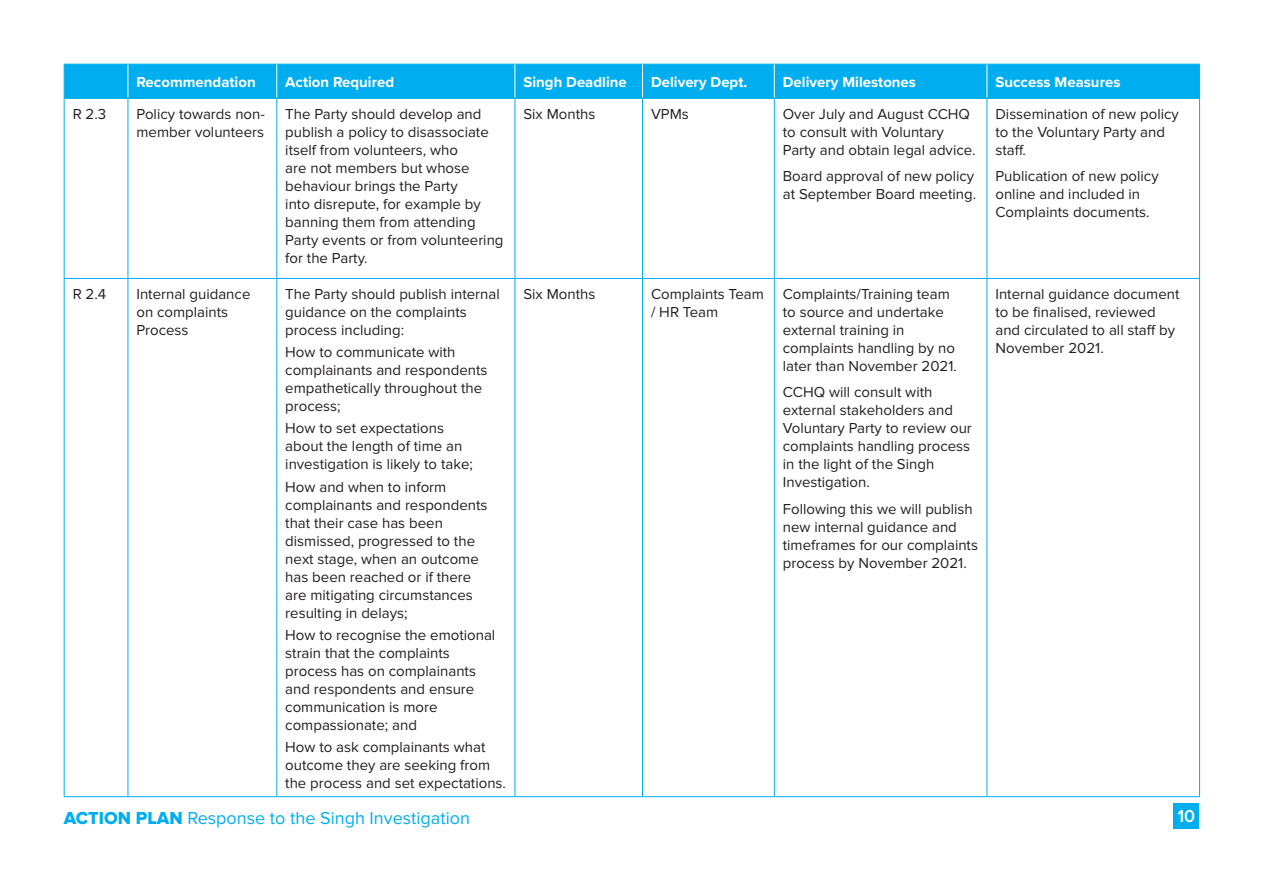
<style>
.page{position:relative;width:1263px;height:893px;background:#fff}
.page>*{position:absolute;margin:0;border:0;box-sizing:border-box;transform-origin:0 0}
.t1{font:18px "Proxima Nova";color:#00aeef}
.t2{font:600 18px "Proxima Nova";color:#fff}
.t3{font:15px/18px "Proxima Nova";color:#231f20}
.t4{font:700 15px "Proxima Nova";color:#fff}
.s1{font-family:"Proxima Nova Extrabld"}
</style>
<div class="page">
<div style="left:65px;top:65px;width:1134px;height:32px;background:#00aeef"></div>
<hr style="left:65px;top:97px;width:63px;height:2px;background:#00aeef">
<hr style="left:128px;top:97px;width:149px;height:2px;background:#00aeef">
<hr style="left:277px;top:97px;width:238px;height:2px;background:#00aeef">
<hr style="left:515px;top:97px;width:127px;height:2px;background:#00aeef">
<hr style="left:642px;top:97px;width:132px;height:2px;background:#00aeef">
<hr style="left:774px;top:97px;width:213px;height:2px;background:#00aeef">
<hr style="left:987px;top:97px;width:212px;height:2px;background:#00aeef">
<hr style="left:64px;top:64px;width:64px;height:1px;background:#00aeef">
<hr style="left:64px;top:65px;width:1px;height:33px;background:#00aeef">
<hr style="left:128px;top:64px;width:149px;height:1px;background:#00aeef">
<hr style="left:277px;top:64px;width:238px;height:1px;background:#00aeef">
<hr style="left:515px;top:64px;width:127px;height:1px;background:#00aeef">
<hr style="left:642px;top:64px;width:132px;height:1px;background:#00aeef">
<hr style="left:774px;top:64px;width:213px;height:1px;background:#00aeef">
<hr style="left:987px;top:64px;width:213px;height:1px;background:#00aeef">
<hr style="left:1199px;top:65px;width:1px;height:33px;background:#00aeef">
<hr style="left:64px;top:98px;width:1px;height:180px;background:#00aeef">
<hr style="left:128px;top:99px;width:1px;height:179px;background:#00aeef">
<hr style="left:276px;top:99px;width:1px;height:179px;background:#00aeef">
<hr style="left:514px;top:99px;width:1px;height:179px;background:#00aeef">
<hr style="left:642px;top:99px;width:1px;height:179px;background:#00aeef">
<hr style="left:774px;top:99px;width:1px;height:179px;background:#00aeef">
<hr style="left:986px;top:99px;width:1px;height:179px;background:#00aeef">
<hr style="left:1199px;top:98px;width:1px;height:180px;background:#00aeef">
<hr style="left:64px;top:279px;width:1px;height:517px;background:#00aeef">
<hr style="left:128px;top:279px;width:1px;height:517px;background:#00aeef">
<hr style="left:276px;top:279px;width:1px;height:517px;background:#00aeef">
<hr style="left:514px;top:279px;width:1px;height:517px;background:#00aeef">
<hr style="left:642px;top:279px;width:1px;height:517px;background:#00aeef">
<hr style="left:774px;top:279px;width:1px;height:517px;background:#00aeef">
<hr style="left:986px;top:279px;width:1px;height:517px;background:#00aeef">
<hr style="left:1199px;top:279px;width:1px;height:517px;background:#00aeef">
<hr style="left:128px;top:65px;width:1px;height:32px;background:#fff">
<hr style="left:276px;top:65px;width:1px;height:32px;background:#fff">
<hr style="left:514px;top:65px;width:1px;height:32px;background:#fff">
<hr style="left:642px;top:65px;width:1px;height:32px;background:#fff">
<hr style="left:774px;top:65px;width:1px;height:32px;background:#fff">
<hr style="left:986px;top:65px;width:1px;height:32px;background:#fff">
<hr style="left:64px;top:278px;width:64px;height:1px;background:#00aeef">
<hr style="left:128px;top:278px;width:149px;height:1px;background:#00aeef">
<hr style="left:277px;top:278px;width:238px;height:1px;background:#00aeef">
<hr style="left:515px;top:278px;width:127px;height:1px;background:#00aeef">
<hr style="left:642px;top:278px;width:132px;height:1px;background:#00aeef">
<hr style="left:774px;top:278px;width:213px;height:1px;background:#00aeef">
<hr style="left:987px;top:278px;width:213px;height:1px;background:#00aeef">
<hr style="left:64px;top:796px;width:64px;height:1px;background:#00aeef">
<hr style="left:128px;top:796px;width:149px;height:1px;background:#00aeef">
<hr style="left:277px;top:796px;width:238px;height:1px;background:#00aeef">
<hr style="left:515px;top:796px;width:127px;height:1px;background:#00aeef">
<hr style="left:642px;top:796px;width:132px;height:1px;background:#00aeef">
<hr style="left:774px;top:796px;width:213px;height:1px;background:#00aeef">
<hr style="left:987px;top:796px;width:213px;height:1px;background:#00aeef">
<div style="left:1174px;top:804px;width:25px;height:25px;background:#00aeef"></div>
<p class="t4" style="left:136px;top:71px;width:121px">Recommendation</p>
<p class="t4" style="left:285px;top:71px;width:110px">Action Required</p>
<p class="t4" style="left:523px;top:71px;width:105px">Singh Deadline</p>
<p class="t4" style="left:651px;top:71px;width:98px">Delivery Dept.</p>
<p class="t4" style="left:783px;top:71px;width:135px">Delivery Milestones</p>
<p class="t4" style="left:995px;top:71px;width:127px">Success Measures</p>
<p class="t3" style="left:73px;top:105px;width:35px">R 2.3</p>
<p class="t3" style="left:136px;top:105px;width:130px">Policy towards non&shy;member volunteers</p>
<p class="t3" style="left:285px;top:105px;width:220px">The Party should develop and publish a policy to disassociate itself from volunteers, who<br>are not members but whose behaviour brings the Party<br>into disrepute, for example by banning them from attending<br>Party events or from volunteering for the Party.</p>
<p class="t3" style="left:523px;top:105px;width:73px">Six Months</p>
<p class="t3" style="left:651px;top:105px;width:39px">VPMs</p>
<p class="t3" style="left:783px;top:105px;width:194px">Over July and August CCHQ to consult with Voluntary<br>Party and obtain legal advice.</p>
<p class="t3" style="left:783px;top:167px;width:195px">Board approval of new policy at September Board meeting.</p>
<p class="t3" style="left:73px;top:285px;width:35px">R 2.4</p>
<p class="t3" style="left:136px;top:285px;width:115px">Internal guidance on complaints<br>Process</p>
<p class="t3" style="left:285px;top:285px;width:216px">The Party should publish internal guidance on the complaints process including:</p>
<p class="t3" style="left:285px;top:343px;width:204px">How to communicate with complainants and respondents empathetically throughout the process;</p>
<p class="t3" style="left:285px;top:420px;width:189px">How to set expectations about the length of time an investigation is likely to take;</p>
<p class="t3" style="left:285px;top:478px;width:204px">How and when to inform complainants and respondents that their case has been dismissed, progressed to the next stage, when an outcome has been reached or if there are mitigating circumstances resulting in delays;</p>
<p class="t3" style="left:285px;top:626px;width:211px">How to recognise the emotional strain that the complaints process has on complainants and respondents and ensure communication is more compassionate; and</p>
<p class="t3" style="left:285px;top:738px;width:222px">How to ask complainants what outcome they are seeking from the process and set expectations.</p>
<p class="t3" style="left:523px;top:285px;width:73px">Six Months</p>
<p class="t3" style="left:651px;top:285px;width:114px">Complaints Team / HR Team</p>
<p class="t3" style="left:783px;top:285px;width:176px">Complaints/Training team to source and undertake external training in complaints handling by no later than November 2021.</p>
<p class="t3" style="left:783px;top:384px;width:191px">CCHQ will consult with external stakeholders and<br>Voluntary Party to review our complaints handling process in the light of the Singh<br>Investigation.</p>
<p class="t3" style="left:783px;top:500px;width:197px">Following this we will publish new internal guidance and timeframes for our complaints process by November 2021.</p>
<p class="t3" style="left:995px;top:105px;width:185px">Dissemination of new policy to the Voluntary Party and staff.</p>
<p class="t3" style="left:995px;top:167px;width:165px">Publication of new policy online and included in<br>Complaints documents.</p>
<p class="t3" style="left:995px;top:285px;width:185px">Internal guidance document to be finalised, reviewed and circulated to all staff by<br>November 2021.</p>
<p class="t1" style="left:64px;top:807px;width:408px"><span class="s1">ACTION PLAN</span> Response to the Singh Investigation</p>
<p class="t2" style="left:1177px;top:806px;width:19px">10</p>
</div>
